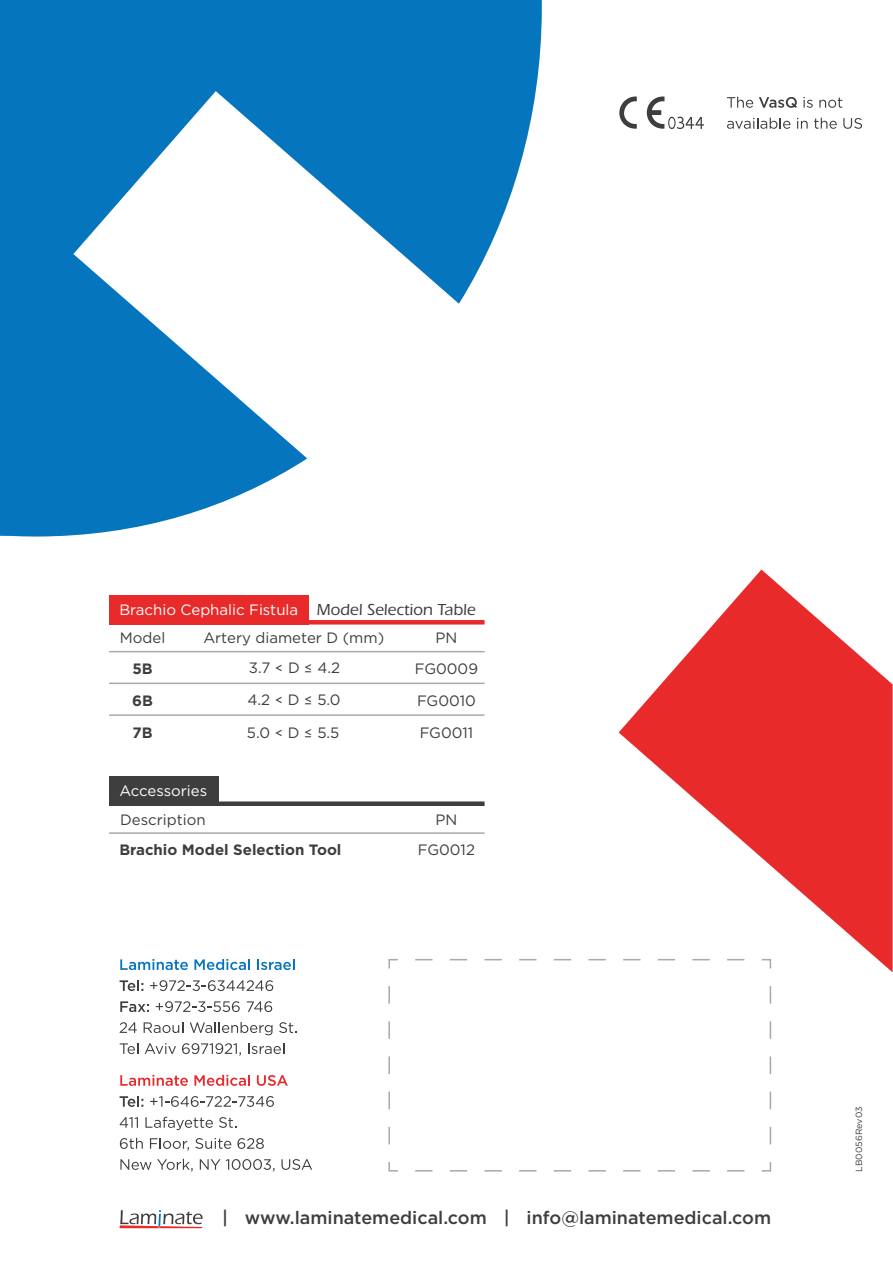
<style>
.page{position:relative;width:893px;height:1263px;background:#fff}
.page>*{position:absolute;margin:0;border:0;box-sizing:border-box;transform-origin:0 0}
.t1{font:500 18px "Gotham HTF";color:#3e3e3f}
.t2{font:500 16.5px "ITC Eras Std";color:#3e3e3f}
.t3{font:15px "Gotham HTF";color:#3e3e3f}
.t4{font:15px "Gotham HTF";color:#fff}
.t5{font:700 15px "Gotham HTF";color:#3e3e3f}
.t6{font:9px "Gotham HTF";color:#3e3e3f}
.s1{font-family:"Lato"}
</style>
<div class="page">
<svg style="left:0;top:0;width:542px;height:536px;fill:#0575bd"></svg>
<svg style="left:619px;top:569px;width:274px;height:403px;fill:#e82a2a"></svg>
<hr style="left:109px;top:682px;width:376px;height:2px;background:#a8a9ad">
<hr style="left:109px;top:714px;width:376px;height:2px;background:#a8a9ad">
<div style="left:109px;top:595px;width:200px;height:29px;background:#e82a2a"></div>
<hr style="left:307px;top:620px;width:178px;height:4px;background:#e82a2a">
<hr style="left:109px;top:651px;width:376px;height:1px;background:#a8a9ad">
<div style="left:109px;top:776px;width:109px;height:30px;background:#3e3e3f"></div>
<div style="left:109px;top:801px;width:376px;height:5px;background:#3e3e3f"></div>
<hr style="left:109px;top:832px;width:376px;height:2px;background:#a8a9ad">
<svg style="left:120px;top:1210px;width:83px;height:18px"></svg>
<svg style="left:388px;top:958px;width:384px;height:214px"></svg>
<svg style="left:120px;top:959px;width:68px;height:11px"></svg>
<svg style="left:194px;top:959px;width:56px;height:11px"></svg>
<svg style="left:257px;top:959px;width:38px;height:11px"></svg>
<svg style="left:120px;top:980px;width:23px;height:11px"></svg>
<svg style="left:150px;top:980px;width:123px;height:11px"></svg>
<svg style="left:120px;top:1001px;width:29px;height:11px"></svg>
<svg style="left:156px;top:1001px;width:84px;height:11px"></svg>
<svg style="left:247px;top:1001px;width:25px;height:11px"></svg>
<svg style="left:120px;top:1022px;width:17px;height:11px"></svg>
<svg style="left:144px;top:1022px;width:39px;height:11px"></svg>
<svg style="left:190px;top:1022px;width:83px;height:13px"></svg>
<svg style="left:279px;top:1022px;width:17px;height:11px"></svg>
<svg style="left:120px;top:1043px;width:18px;height:11px"></svg>
<svg style="left:145px;top:1043px;width:31px;height:11px"></svg>
<svg style="left:182px;top:1043px;width:59px;height:13px"></svg>
<svg style="left:248px;top:1043px;width:36px;height:11px"></svg>
<svg style="left:120px;top:1075px;width:68px;height:11px"></svg>
<svg style="left:194px;top:1075px;width:56px;height:11px"></svg>
<svg style="left:257px;top:1075px;width:31px;height:11px"></svg>
<svg style="left:120px;top:1096px;width:23px;height:11px"></svg>
<svg style="left:150px;top:1096px;width:124px;height:11px"></svg>
<svg style="left:120px;top:1117px;width:18px;height:11px"></svg>
<svg style="left:145px;top:1117px;width:68px;height:13px"></svg>
<svg style="left:219px;top:1117px;width:17px;height:11px"></svg>
<svg style="left:120px;top:1138px;width:23px;height:11px"></svg>
<svg style="left:150px;top:1138px;width:39px;height:12px"></svg>
<svg style="left:195px;top:1138px;width:36px;height:11px"></svg>
<svg style="left:237px;top:1138px;width:27px;height:11px"></svg>
<svg style="left:120px;top:1159px;width:73px;height:12px"></svg>
<svg style="left:200px;top:1159px;width:20px;height:11px"></svg>
<svg style="left:226px;top:1159px;width:48px;height:12px"></svg>
<svg style="left:281px;top:1159px;width:31px;height:11px"></svg>
<svg style="left:727px;top:97px;width:26px;height:11px"></svg>
<svg style="left:759px;top:97px;width:38px;height:11px"></svg>
<svg style="left:803px;top:97px;width:10px;height:11px"></svg>
<svg style="left:819px;top:98px;width:23px;height:10px"></svg>
<svg style="left:727px;top:118px;width:63px;height:11px"></svg>
<svg style="left:797px;top:118px;width:11px;height:11px"></svg>
<svg style="left:814px;top:118px;width:23px;height:11px"></svg>
<svg style="left:843px;top:118px;width:19px;height:11px"></svg>
<svg style="left:619px;top:97px;width:85px;height:32px"></svg>
<p class="t4" style="left:119px;top:601px;width:180px">Brachio Cephalic Fistula</p>
<p class="t2" style="left:317px;top:601px;width:160px">Model Selection Table</p>
<p class="t3" style="left:120px;top:630px;width:47px">Model</p>
<p class="t3" style="left:203px;top:630px;width:182px">Artery diameter D (mm)</p>
<p class="t5" style="left:132px;top:659px;width:22px">5B</p>
<p class="t3" style="left:249px;top:660px;width:93px">3.7 <span class="s1">&lt;</span> D <span class="s1">≥</span> 4.2</p>
<p class="t5" style="left:132px;top:692px;width:22px">6B</p>
<p class="t3" style="left:248px;top:692px;width:95px">4.2 <span class="s1">&lt;</span> D <span class="s1">≥</span> 5.0</p>
<p class="t5" style="left:132px;top:724px;width:22px">7B</p>
<p class="t3" style="left:247px;top:724px;width:94px">5.0 <span class="s1">&lt;</span> D <span class="s1">≥</span> 5.5</p>
<p class="t4" style="left:119px;top:783px;width:89px">Accessories</p>
<p class="t3" style="left:120px;top:811px;width:87px">Description</p>
<p class="t5" style="left:119px;top:841px;width:224px">Brachio Model Selection Tool</p>
<p class="t3" style="left:435px;top:630px;width:23px">PN</p>
<p class="t3" style="left:415px;top:660px;width:65px">FG0009</p>
<p class="t3" style="left:417px;top:692px;width:60px">FG0010</p>
<p class="t3" style="left:420px;top:724px;width:55px">FG0011</p>
<p class="t3" style="left:435px;top:811px;width:23px">PN</p>
<p class="t3" style="left:418px;top:841px;width:59px">FG0012</p>
<p class="t1" style="left:222px;top:1207px;width:7px">|</p>
<p class="t1" style="left:245px;top:1207px;width:243px">www.laminatemedical.com</p>
<p class="t1" style="left:504px;top:1207px;width:7px">|</p>
<p class="t1" style="left:527px;top:1207px;width:246px">info@laminatemedical.com</p>
<p class="t6" style="left:854px;top:1171px;width:66px;rotate:-90deg">LB0056Rev03</p>
</div>
